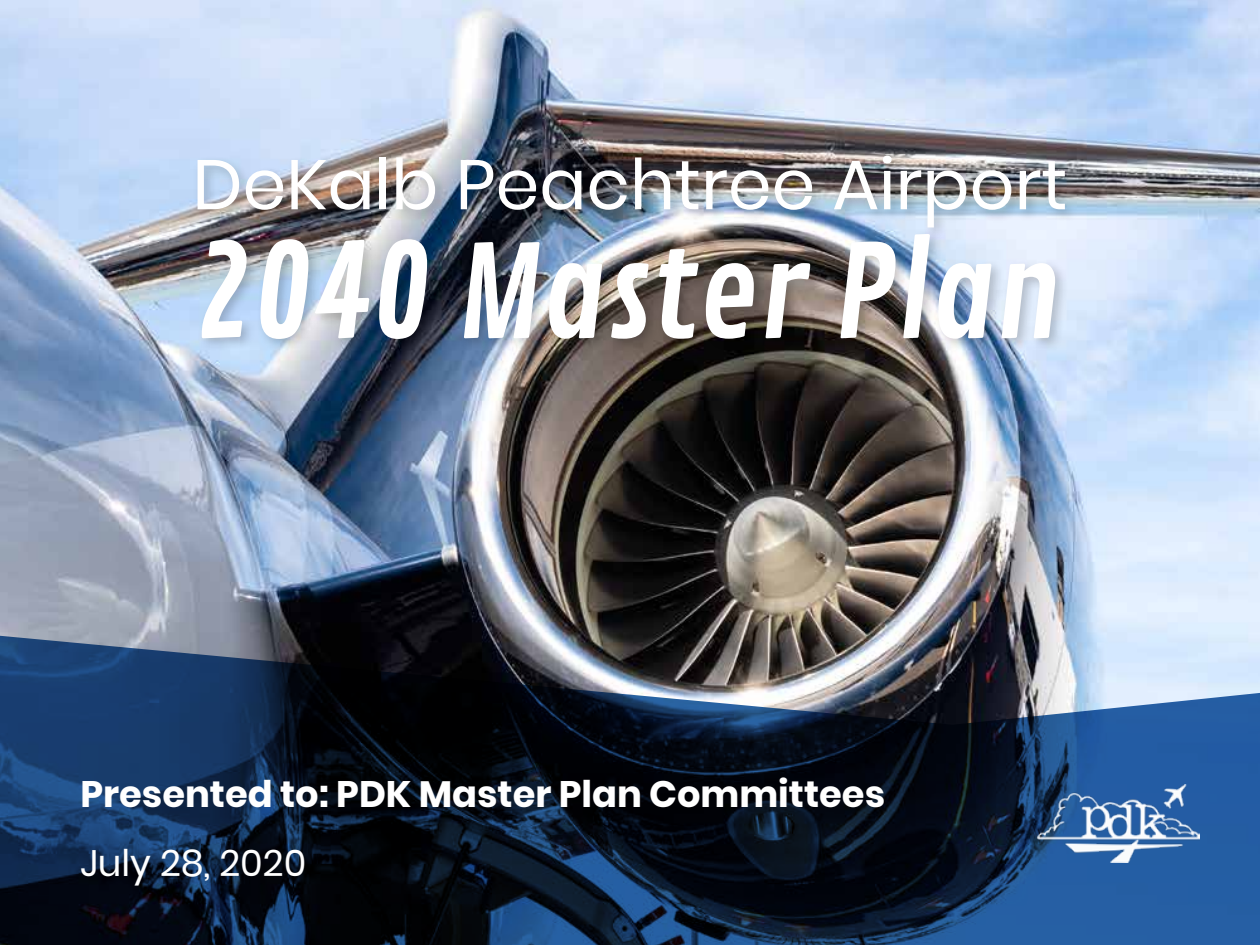
<style>
.page{position:relative;width:1260px;height:945px;background:#fff}
.page>*{position:absolute;margin:0;border:0;box-sizing:border-box;transform-origin:0 0}
.t1{font:126px "Contrail One";color:#fff}
.t2{font:70px "Poppins";color:#fff}
.t3{font:700 36.75px "Poppins";color:#fff}
.t4{font:36.75px "Poppins";color:#fff}
</style>
<div class="page">
<img style="left:0;top:0;width:1260px;height:635px">
<svg style="left:0;top:635px;width:1260px;height:310px;background:#20324c"></svg>
<img style="left:1036px;top:785px;width:164px;height:78px">
<div style="left:198px;top:229px;width:871px;height:124px;background:#000;opacity:.21"></div>
<div style="left:193px;top:152px;width:886px;height:90px;background:#000;opacity:.21"></div>
<h2 class="t2" style="left:192px;top:144px;width:877px">DeKalb Peachtree Airport</h2>
<h1 class="t1" style="left:194px;top:219px;width:868px">2040 Master Plan</h1>
<p class="t3" style="left:80px;top:773px;width:806px">Presented to: PDK Master Plan Committees</p>
<p class="t4" style="left:80px;top:842px;width:227px">July 28, 2020</p>
</div>
